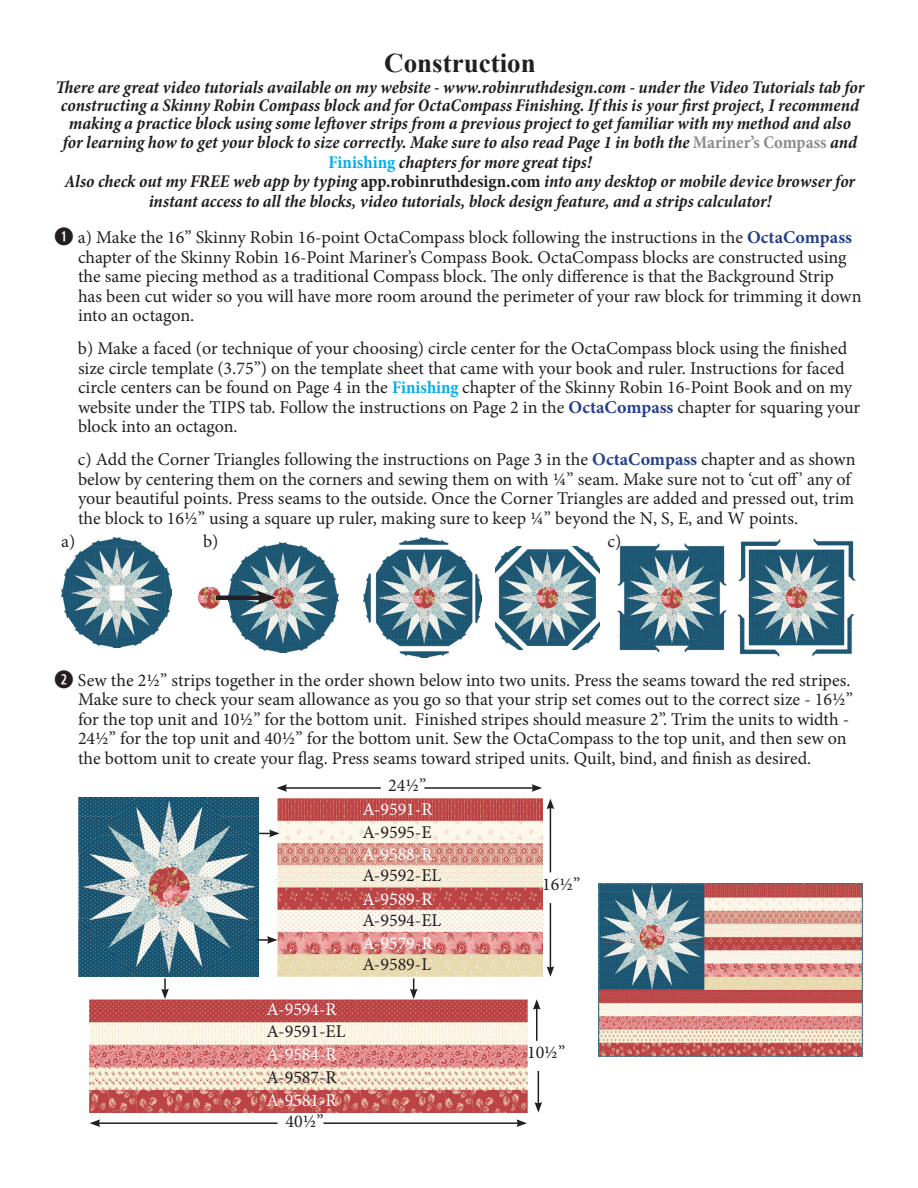
<style>
.page{position:relative;width:918px;height:1188px;background:#fff}
.page>*{position:absolute;margin:0;border:0;box-sizing:border-box;transform-origin:0 0}
.t1{font:700 27px "Times New Roman";color:#231f20}
.text{font:18px/19.5px "Minion Pro";color:#231f20}
.t2{font:italic 700 condensed 18px/18.8px "Minion Pro";letter-spacing:-.005em;color:#231f20;text-align:center}
.t3{font:18px "Minion Pro";color:#fff}
.s1{font-style:normal;color:#8a8c8f}
.s2{font-style:normal;color:#00aeef}
.s3{font-style:normal}
.s4{font-family:"Combi Numerals";font-weight:700;font-size:24px}
.s5{font-weight:700;color:#253f8e}
.s6{font-weight:700;font-stretch:condensed;color:#00aeef}
</style>
<div class="page">
<img style="left:61px;top:538px;width:110px;height:110px">
<img style="left:199px;top:587px;width:20px;height:21px">
<img style="left:228px;top:542px;width:110px;height:111px">
<img style="left:363px;top:537px;width:119px;height:121px">
<img style="left:495px;top:546px;width:104px;height:103px">
<img style="left:618px;top:544px;width:108px;height:108px">
<img style="left:738px;top:539px;width:118px;height:117px">
<img style="left:90px;top:999px;width:437px;height:114px">
<img style="left:278px;top:799px;width:264px;height:178px">
<img style="left:79px;top:797px;width:180px;height:180px">
<svg style="left:259px;top:830px;width:21px;height:7px"></svg>
<svg style="left:257px;top:936px;width:21px;height:8px"></svg>
<svg style="left:161px;top:978px;width:8px;height:21px"></svg>
<svg style="left:410px;top:978px;width:8px;height:21px"></svg>
<hr style="left:424px;top:787px;width:110px;height:2px;background:#231f20">
<svg style="left:532px;top:784px;width:10px;height:8px"></svg>
<hr style="left:323px;top:1122px;width:196px;height:2px;background:#231f20">
<svg style="left:517px;top:1119px;width:10px;height:8px"></svg>
<hr style="left:98px;top:1122px;width:180px;height:2px;background:#231f20">
<svg style="left:90px;top:1119px;width:10px;height:8px"></svg>
<hr style="left:285px;top:787px;width:96px;height:2px;background:#231f20">
<svg style="left:276px;top:784px;width:11px;height:8px"></svg>
<hr style="left:550px;top:807px;width:1px;height:65px;background:#231f20">
<svg style="left:547px;top:799px;width:7px;height:10px"></svg>
<hr style="left:550px;top:903px;width:1px;height:66px;background:#231f20">
<svg style="left:547px;top:966px;width:7px;height:11px"></svg>
<hr style="left:536px;top:1007px;width:2px;height:34px;background:#231f20">
<svg style="left:533px;top:999px;width:8px;height:11px"></svg>
<hr style="left:538px;top:1071px;width:1px;height:33px;background:#231f20">
<svg style="left:535px;top:1102px;width:7px;height:11px"></svg>
<img style="left:598px;top:883px;width:265px;height:174px">
<div style="left:216px;top:595px;width:48px;height:5px;background:#231f20"></div>
<svg style="left:256px;top:590px;width:20px;height:15px"></svg>
<p class="t1" style="left:384px;top:45px;width:153px">Construction</p>
<p class="t2" style="left:56px;top:77px;width:810px">There are great video tutorials available on my website - www.robinruthdesign.com - under the Video Tutorials tab for constructing a Skinny Robin Compass block and for OctaCompass Finishing. If this is your first project, I recommend making a practice block using some leftover strips from a previous project to get familiar with my method and also<br>for learning how to get your block to size correctly. Make sure to also read Page 1 in both the <span class="s1">Mariner’s Compass</span> and <span class="s2">Finishing</span> chapters for more great tips!</p>
<p class="t2" style="left:65px;top:171px;width:792px;line-height:19.5px">Also check out my FREE web app by typing <span class="s3">app.robinruthdesign.com</span> into any desktop or mobile device browser for instant access to all the blocks, video tutorials, block design feature, and a strips calculator!</p>
<p class="text" style="left:78px;top:228px;width:785px;text-indent:-24px"><span class="s4">q</span> a) Make the 16” Skinny Robin 16-point OctaCompass block following the instructions in the <span class="s5">OctaCompass </span>chapter of the Skinny Robin 16-Point Mariner’s Compass Book. OctaCompass blocks are constructed using the same piecing method as a traditional Compass block. The only difference is that the Background Strip has been cut wider so you will have more room around the perimeter of your raw block for trimming it down into an octagon.</p>
<p class="text" style="left:78px;top:339px;width:784px">b) Make a faced (or technique of your choosing) circle center for the OctaCompass block using the finished size circle template (3.75”) on the template sheet that came with your book and ruler. Instructions for faced circle centers can be found on Page 4 in the <span class="s6">Finishing</span> chapter of the Skinny Robin 16-Point Book and on my website under the TIPS tab. Follow the instructions on Page 2 in the <span class="s5">OctaCompass</span> chapter for squaring your block into an octagon.</p>
<p class="text" style="left:78px;top:450px;width:779px">c) Add the Corner Triangles following the instructions on Page 3 in the <span class="s5">OctaCompass</span> chapter and as shown below by centering them on the corners and sewing them on with 1/4” seam. Make sure not to ‘cut off’ any of your beautiful points. Press seams to the outside. Once the Corner Triangles are added and pressed out, trim the block to 161/2” using a square up ruler, making sure to keep 1/4” beyond the N, S, E, and W points.</p>
<p class="text" style="left:61px;top:531px;width:16px">a)</p>
<p class="text" style="left:203px;top:531px;width:17px">b)</p>
<p class="text" style="left:608px;top:531px;width:15px">c)</p>
<p class="text" style="left:78px;top:670px;width:777px;text-indent:-24px"><span class="s4">w</span> Sew the 21/2” strips together in the order shown below into two units. Press the seams toward the red stripes.<br>Make sure to check your seam allowance as you go so that your strip set comes out to the correct size - 161/2” for the top unit and 101/2” for the bottom unit. Finished stripes should measure 2”. Trim the units to width - 241/2” for the top unit and 401/2” for the bottom unit. Sew the OctaCompass to the top unit, and then sew on the bottom unit to create your flag. Press seams toward striped units. Quilt, bind, and finish as desired.</p>
<p class="t3" style="left:267px;top:997px;width:72px">A-9594-R</p>
<p class="text" style="left:267px;top:1022px;width:80px">A-9591-EL</p>
<p class="t3" style="left:267px;top:1042px;width:72px">A-9584-R</p>
<p class="text" style="left:267px;top:1067px;width:72px">A-9587-R</p>
<p class="t3" style="left:267px;top:1089px;width:72px">A-9581-R</p>
<p class="text" style="left:286px;top:1112px;width:40px">401/2”</p>
<p class="text" style="left:388px;top:775px;width:40px">241/2”</p>
<p class="t3" style="left:362px;top:797px;width:72px">A-9591-R</p>
<p class="text" style="left:362px;top:822px;width:71px">A-9595-E</p>
<p class="t3" style="left:362px;top:842px;width:72px">A-9588-R</p>
<p class="text" style="left:362px;top:866px;width:80px">A-9592-EL</p>
<p class="t3" style="left:362px;top:888px;width:72px">A-9589-R</p>
<p class="text" style="left:362px;top:911px;width:80px">A-9594-EL</p>
<p class="t3" style="left:362px;top:931px;width:72px">A-9579-R</p>
<p class="text" style="left:362px;top:954px;width:70px">A-9589-L</p>
<p class="text" style="left:542px;top:875px;width:40px">161/2”</p>
<p class="text" style="left:527px;top:1043px;width:40px">101/2”</p>
</div>
